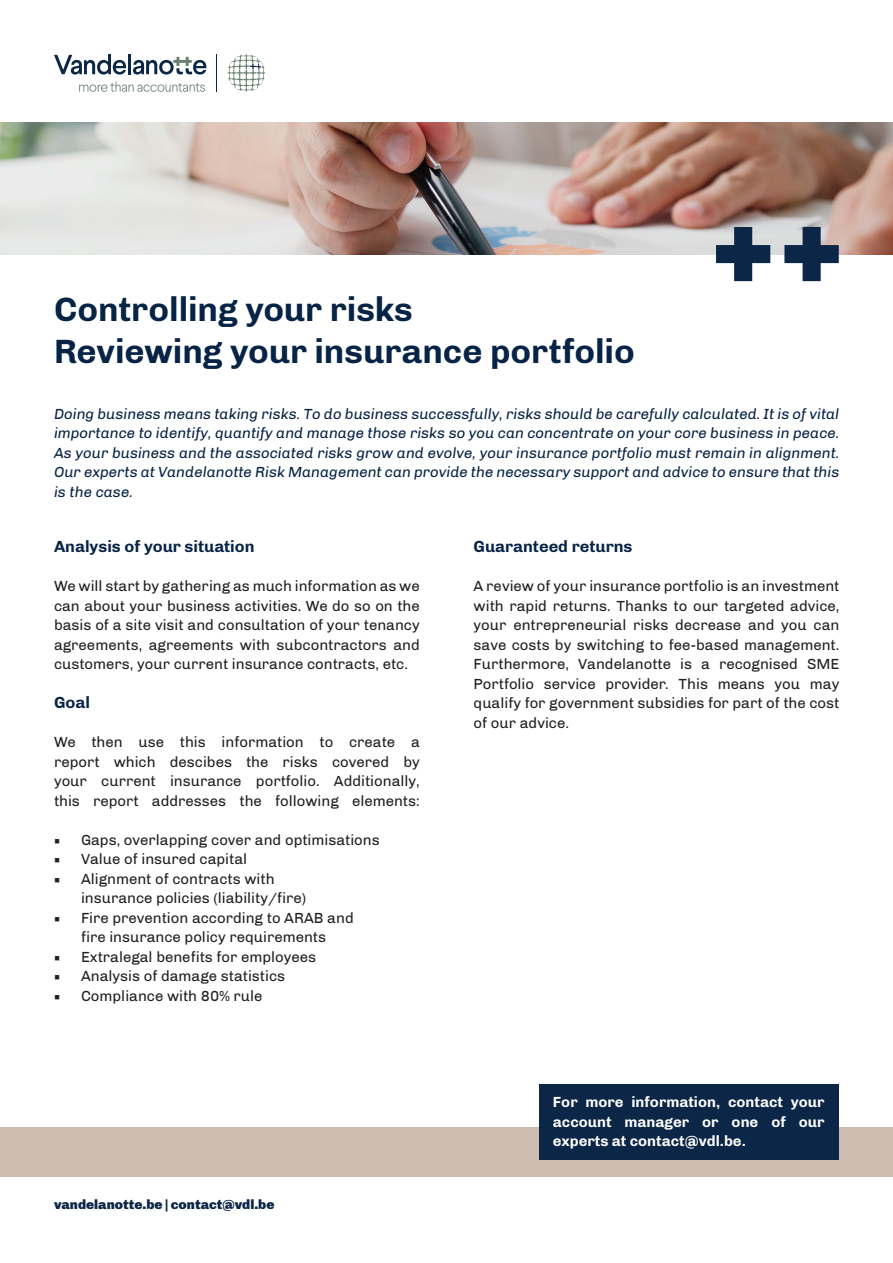
<style>
.page{position:relative;width:893px;height:1263px;background:#fff}
.page>*{position:absolute;margin:0;border:0;box-sizing:border-box;transform-origin:0 0}
.t1{font:700 34.5px/42px "Chivo";letter-spacing:-.005em;color:#072345}
.t2{font:700 16.5px "Chivo";color:#072345}
.t3{font:15px/19.5px "Chivo";color:#231f20;text-align:justify}
.t4{font:italic 15px/19.5px "Chivo";color:#072345;text-align:justify}
.t5{font:700 15px/19.5px "Chivo";color:#fff;text-align:justify}
.t6{font:900 13.5px "Chivo";color:#0b2646}
.s1{font-family:"Minion Pro"}
</style>
<div class="page">
<img style="left:0;top:122px;width:893px;height:132px">
<svg style="left:228px;top:54px;width:38px;height:38px"></svg>
<svg style="left:79px;top:82px;width:126px;height:10px"></svg>
<svg style="left:54px;top:54px;width:72px;height:21px"></svg>
<hr style="left:128px;top:54px;width:3px;height:20px;background:#0b2646">
<svg style="left:133px;top:57px;width:73px;height:18px"></svg>
<hr style="left:217px;top:54px;width:1px;height:38px;background:#0b2646">
<svg style="left:784px;top:227px;width:55px;height:54px"></svg>
<svg style="left:716px;top:227px;width:54px;height:54px"></svg>
<div style="left:0;top:1127px;width:893px;height:50px;background:#cdbcb0"></div>
<div style="left:539px;top:1084px;width:299px;height:76px;background:#0b2646"></div>
<h1 class="t1" style="left:54px;top:288px;width:582px">Controlling your risks<br>Reviewing your insurance portfolio</h1>
<p class="t4" style="left:54px;top:404px;width:787px">Doing business means taking risks. To do business successfully, risks should be carefully calculated. It is of vital importance to identify, quantify and manage those risks so you can concentrate on your core business in peace.<br>As your business and the associated risks grow and evolve, your insurance portfolio must remain in alignment.<br>Our experts at Vandelanotte Risk Management can provide the necessary support and advice to ensure that this is the case.</p>
<p class="t2" style="left:54px;top:537px;width:202px">Analysis of your situation</p>
<p class="t3" style="left:54px;top:576px;width:367px">We will start by gathering as much information as we can about your business activities. We do so on the basis of a site visit and consultation of your tenancy agreements, agreements with subcontractors and customers, your current insurance contracts, etc.</p>
<p class="t2" style="left:54px;top:693px;width:37px">Goal</p>
<p class="t3" style="left:54px;top:732px;width:367px">We then use this information to create a report which descibes the risks covered by your current insurance portfolio. Additionally, this report addresses the following elements:</p>
<p class="t3" style="left:54px;top:830px;width:327px"><span class="s1">■</span> Gaps, overlapping cover and optimisations</p>
<p class="t3" style="left:54px;top:849px;width:195px"><span class="s1">■</span> Value of insured capital</p>
<p class="t3" style="left:81px;top:869px;width:227px;text-indent:-27px"><span class="s1">■</span> Alignment of contracts with insurance policies (liability/fire)</p>
<p class="t3" style="left:54px;top:908px;width:301px;text-align:center"><span class="s1">■</span> Fire prevention according to ARAB and fire insurance policy requirements</p>
<p class="t3" style="left:54px;top:947px;width:264px"><span class="s1">■</span> Extralegal benefits for employees</p>
<p class="t3" style="left:54px;top:966px;width:233px"><span class="s1">■</span> Analysis of damage statistics</p>
<p class="t3" style="left:54px;top:986px;width:210px"><span class="s1">■</span> Compliance with 80% rule</p>
<p class="t6" style="left:54px;top:1196px;width:222px">vandelanotte.be | contact@vdl.be</p>
<p class="t2" style="left:474px;top:537px;width:160px">Guaranteed returns</p>
<p class="t3" style="left:474px;top:576px;width:367px">A review of your insurance portfolio is an investment with rapid returns. Thanks to our targeted advice, your entrepreneurial risks decrease and you can save costs by switching to fee-based management.<br>Furthermore, Vandelanotte is a recognised SME Portfolio service provider. This means you may qualify for government subsidies for part of the cost of our advice.</p>
<p class="t5" style="left:553px;top:1092px;width:273px">For more information, contact your account manager or one of our experts at contact@vdl.be.</p>
</div>
